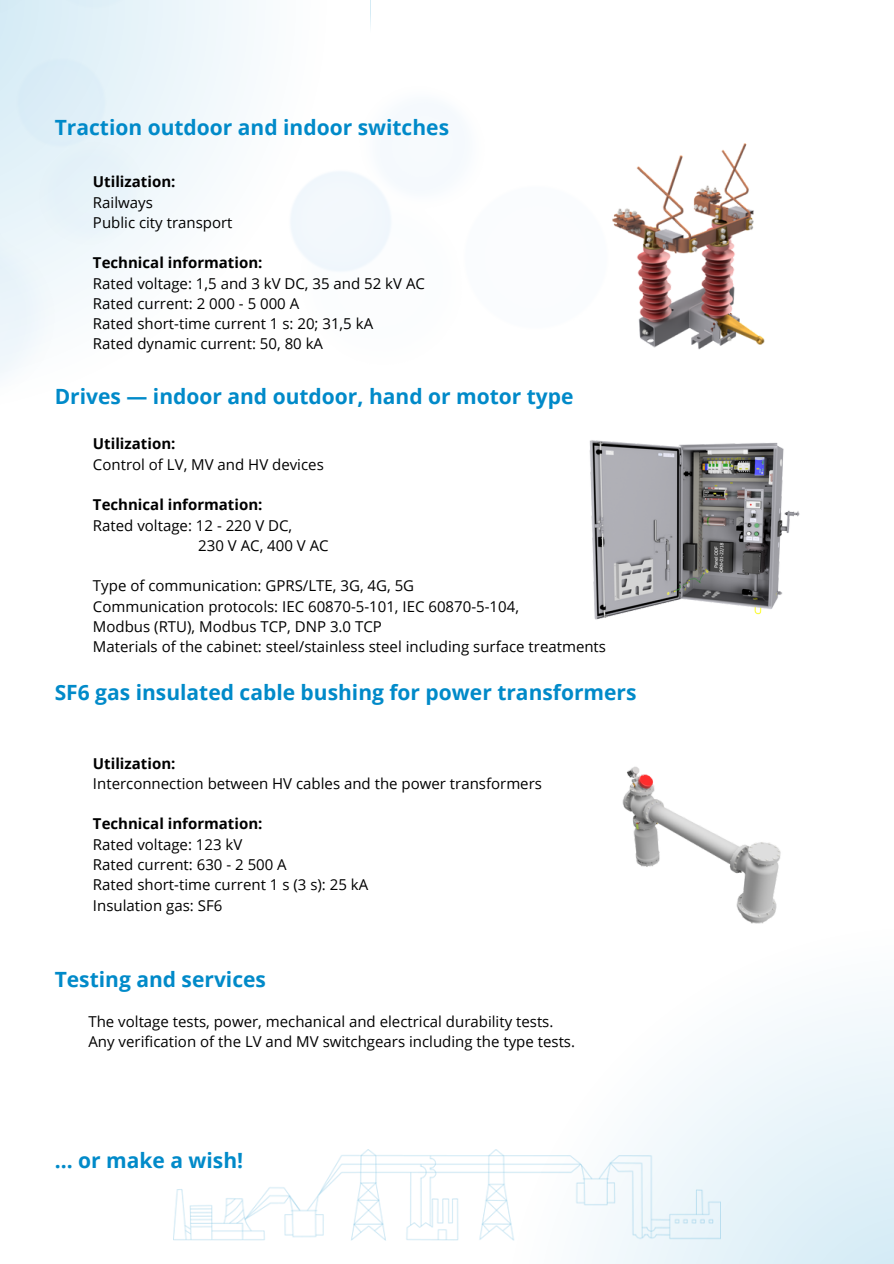
<style>
.page{position:relative;width:894px;height:1264px;background:#fff}
.page>*{position:absolute;margin:0;border:0;box-sizing:border-box;transform-origin:0 0}
.t1{font:700 21px "Open Sans";color:#018ac9}
.t2{font:15px "Open Sans";color:#000}
.t3{font:700 15px "Open Sans";color:#000}
</style>
<div class="page">
<svg style="left:513px;top:1006px;width:380px;height:257px"></svg>
<img style="left:589px;top:440px;width:211px;height:180px">
<img style="left:622px;top:766px;width:159px;height:158px">
<img style="left:173px;top:1149px;width:547px;height:91px">
<img style="left:575px;top:143px;width:190px;height:207px">
<p class="t1" style="left:55px;top:112px;width:396px">Traction outdoor and indoor switches</p>
<p class="t3" style="left:93px;top:171px;width:84px">Utilization:</p>
<h1 class="t2" style="left:93px;top:192px;width:61px">Railways</h1>
<h1 class="t2" style="left:93px;top:212px;width:141px">Public city transport</h1>
<p class="t3" style="left:93px;top:252px;width:171px">Technical information:</p>
<h1 class="t2" style="left:93px;top:273px;width:333px">Rated voltage: 1,5 and 3 kV DC, 35 and 52 kV AC</h1>
<p class="t2" style="left:93px;top:293px;width:208px">Rated current: 2 000 - 5 000 A</p>
<p class="t2" style="left:93px;top:313px;width:281px">Rated short-time current 1 s: 20; 31,5 kA</p>
<p class="t2" style="left:93px;top:333px;width:231px">Rated dynamic current: 50, 80 kA</p>
<p class="t1" style="left:55px;top:382px;width:520px">Drives — indoor and outdoor, hand or motor type</p>
<p class="t3" style="left:93px;top:433px;width:84px">Utilization:</p>
<p class="t2" style="left:93px;top:453px;width:232px">Control of LV, MV and HV devices</p>
<p class="t3" style="left:93px;top:494px;width:171px">Technical information:</p>
<p class="t2" style="left:93px;top:514px;width:201px">Rated voltage: 12 - 220 V DC,</p>
<p class="t2" style="left:198px;top:534px;width:132px">230 V AC, 400 V AC</p>
<p class="t2" style="left:93px;top:575px;width:322px">Type of communication: GPRS/LTE, 3G, 4G, 5G</p>
<p class="t2" style="left:93px;top:595px;width:427px">Communication protocols: IEC 60870-5-101, IEC 60870-5-104,</p>
<p class="t2" style="left:93px;top:615px;width:290px">Modbus (RTU), Modbus TCP, DNP 3.0 TCP</p>
<p class="t2" style="left:93px;top:636px;width:514px">Materials of the cabinet: steel/stainless steel including surface treatments</p>
<p class="t1" style="left:55px;top:677px;width:583px">SF6 gas insulated cable bushing for power transformers</p>
<p class="t3" style="left:93px;top:752px;width:84px">Utilization:</p>
<p class="t2" style="left:93px;top:773px;width:450px">Interconnection between HV cables and the power transformers</p>
<p class="t3" style="left:93px;top:813px;width:171px">Technical information:</p>
<p class="t2" style="left:93px;top:833px;width:151px">Rated voltage: 123 kV</p>
<p class="t2" style="left:93px;top:854px;width:195px">Rated current: 630 - 2 500 A</p>
<p class="t2" style="left:93px;top:874px;width:277px">Rated short-time current 1 s (3 s): 25 kA</p>
<p class="t2" style="left:93px;top:894px;width:131px">Insulation gas: SF6</p>
<p class="t1" style="left:55px;top:964px;width:213px">Testing and services</p>
<p class="t2" style="left:88px;top:1010px;width:466px">The voltage tests, power, mechanical and electrical durability tests.</p>
<p class="t2" style="left:88px;top:1031px;width:488px">Any verification of the LV and MV switchgears including the type tests.</p>
<p class="t1" style="left:55px;top:1145px;width:190px">... or make a wish!</p>
</div>
